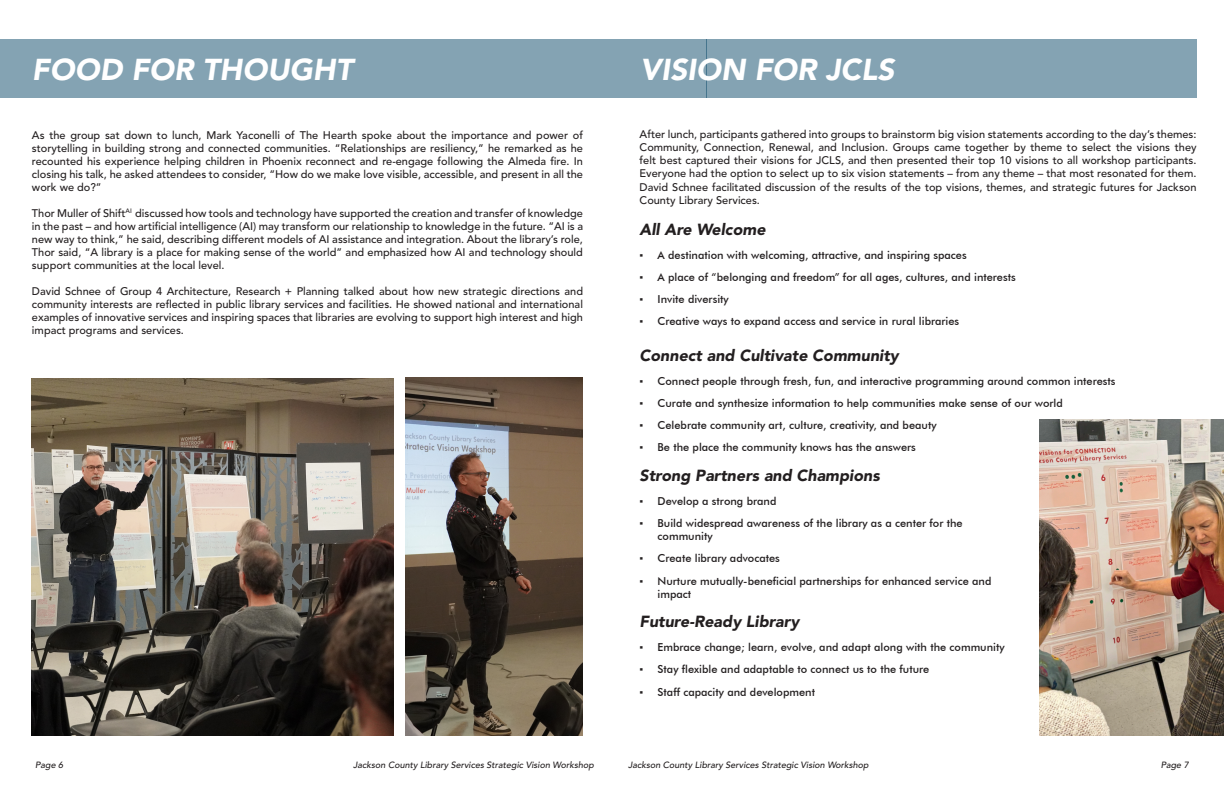
<style>
.page{position:relative;width:1224px;height:792px;background:#fff}
.page>*{position:absolute;margin:0;border:0;box-sizing:border-box;transform-origin:0 0}
.Heading_1st_Level{font:italic 900 30px "Avenir LT Std";color:#fff}
.Body_Text{font:italic 900 16px "Avenir LT Std";color:#231f20}
.Body_Text-2{font:500 11px/13.2px "Avenir LT Std";color:#231f20;text-align:justify}
.t1{font:500 11px/13.2px "Futura BT";color:#231f20}
.t2{font:italic 500 9px "Avenir LT Std";color:#231f20}
.s1{font-family:"Times New Roman";font-weight:400}
</style>
<div class="page">
<div style="left:0;top:39px;width:706px;height:59px;background:#84a3b3"></div>
<img style="left:1040px;top:420px;width:184px;height:315px">
<div style="left:706px;top:39px;width:491px;height:59px;background:#84a3b3"></div>
<img style="left:406px;top:378px;width:177px;height:357px">
<img style="left:32px;top:378px;width:361px;height:357px">
<p class="Heading_1st_Level" style="left:32px;top:52px;width:322px">FOOD FOR THOUGHT</p>
<p class="Body_Text-2" style="left:32px;top:128px;width:553px">As the group sat down to lunch, Mark Yaconelli of The Hearth spoke about the importance and power of storytelling in building strong and connected communities. “Relationships are resiliency,” he remarked as he recounted his experience helping children in Phoenix reconnect and re-engage following the Almeda fire. In closing his talk, he asked attendees to consider, “How do we make love visible, accessible, and present in all the work we do?”</p>
<p class="Body_Text-2" style="left:32px;top:206px;width:553px">Thor Muller of Shift<sup>AI</sup> discussed how tools and technology have supported the creation and transfer of knowledge in the past – and how artificial intelligence (AI) may transform our relationship to knowledge in the future. “AI is a new way to think,” he said, describing different models of AI assistance and integration. About the library’s role, Thor said, “A library is a place for making sense of the world” and emphasized how AI and technology should support communities at the local level.</p>
<p class="Body_Text-2" style="left:32px;top:284px;width:553px">David Schnee of Group 4 Architecture, Research + Planning talked about how new strategic directions and community interests are reflected in public library services and facilities. He showed national and international examples of innovative services and inspiring spaces that libraries are evolving to support high interest and high impact programs and services.</p>
<p class="Heading_1st_Level" style="left:640px;top:52px;width:256px">VISION FOR JCLS</p>
<p class="Body_Text-2" style="left:640px;top:128px;width:559px">After lunch, participants gathered into groups to brainstorm big vision statements according to the day’s themes:<br>Community, Connection, Renewal, and Inclusion. Groups came together by theme to select the visions they felt best captured their visions for JCLS, and then presented their top 10 visions to all workshop participants.<br>Everyone had the option to select up to six vision statements – from any theme – that most resonated for them.<br>David Schnee facilitated discussion of the results of the top visions, themes, and strategic futures for Jackson County Library Services.</p>
<p class="Body_Text" style="left:640px;top:220px;width:127px">All Are Welcome</p>
<p class="t1" style="left:640px;top:248px;width:329px"><span class="s1">▪</span> A destination with welcoming, attractive, and inspiring spaces</p>
<p class="t1" style="left:640px;top:270px;width:378px"><span class="s1">▪</span> A place of “belonging and freedom” for all ages, cultures, and interests</p>
<p class="t1" style="left:640px;top:293px;width:91px"><span class="s1">▪</span> Invite diversity</p>
<p class="t1" style="left:640px;top:315px;width:321px"><span class="s1">▪</span> Creative ways to expand access and service in rural libraries</p>
<p class="Body_Text" style="left:640px;top:346px;width:261px">Connect and Cultivate Community</p>
<p class="t1" style="left:640px;top:374px;width:478px"><span class="s1">▪</span> Connect people through fresh, fun, and interactive programming around common interests</p>
<p class="t1" style="left:640px;top:396px;width:425px"><span class="s1">▪</span> Curate and synthesize information to help communities make sense of our world</p>
<p class="t1" style="left:640px;top:419px;width:298px"><span class="s1">▪</span> Celebrate community art, culture, creativity, and beauty</p>
<p class="t1" style="left:640px;top:441px;width:278px"><span class="s1">▪</span> Be the place the community knows has the answers</p>
<p class="Body_Text" style="left:640px;top:466px;width:242px">Strong Partners and Champions</p>
<p class="t1" style="left:640px;top:494px;width:138px"><span class="s1">▪</span> Develop a strong brand</p>
<p class="t1" style="left:658px;top:516px;width:307px;text-indent:-18px"><span class="s1">▪</span> Build widespread awareness of the library as a center for the community</p>
<p class="t1" style="left:640px;top:552px;width:142px"><span class="s1">▪</span> Create library advocates</p>
<p class="t1" style="left:658px;top:574px;width:335px;text-indent:-18px"><span class="s1">▪</span> Nurture mutually-beneficial partnerships for enhanced service and impact</p>
<p class="Body_Text" style="left:640px;top:612px;width:161px">Future-Ready Library</p>
<p class="t1" style="left:640px;top:641px;width:367px"><span class="s1">▪</span> Embrace change; learn, evolve, and adapt along with the community</p>
<p class="t1" style="left:640px;top:663px;width:291px"><span class="s1">▪</span> Stay flexible and adaptable to connect us to the future</p>
<p class="t1" style="left:640px;top:685px;width:177px"><span class="s1">▪</span> Staff capacity and development</p>
<p class="t2" style="left:35px;top:760px;width:30px">Page 6</p>
<p class="t2" style="left:353px;top:760px;width:242px">Jackson County Library Services Strategic Vision Workshop</p>
<p class="t2" style="left:628px;top:760px;width:242px">Jackson County Library Services Strategic Vision Workshop</p>
<p class="t2" style="left:1161px;top:760px;width:30px">Page 7</p>
</div>
